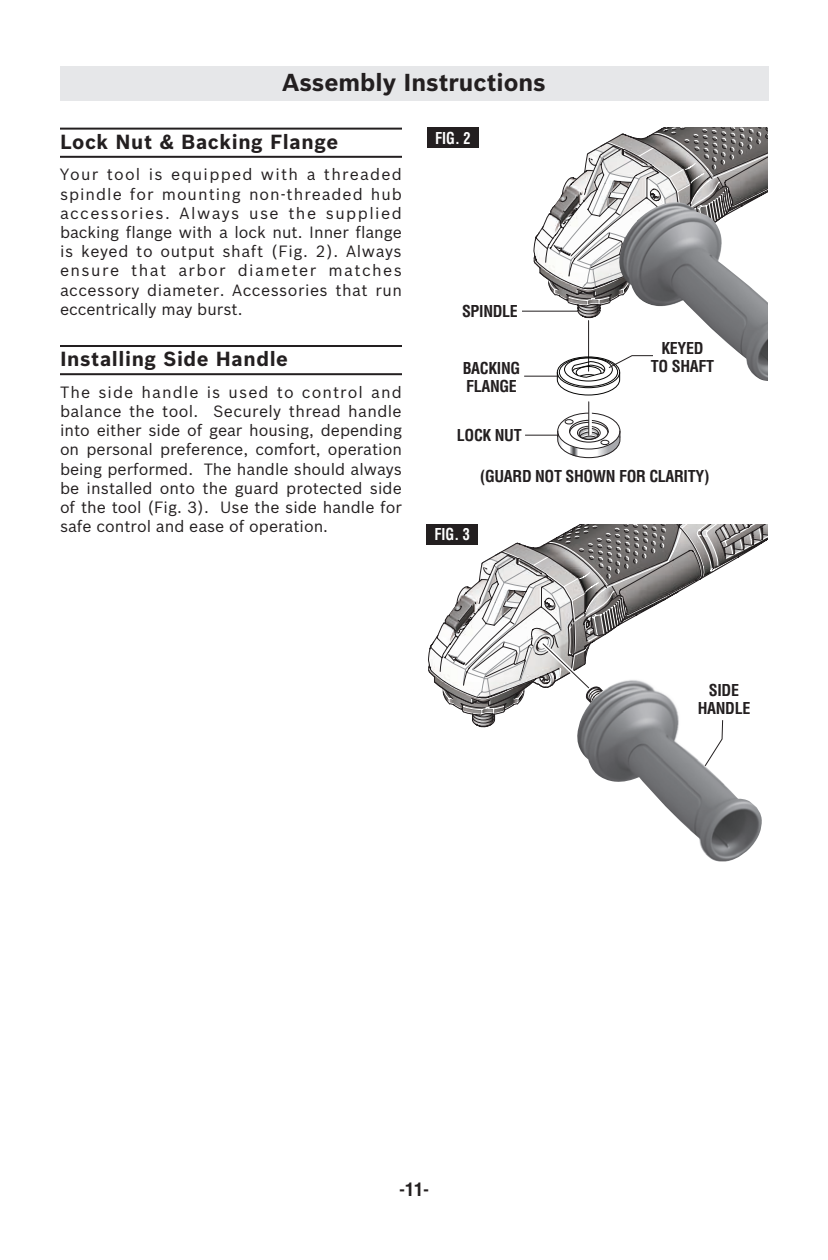
<style>
.page{position:relative;width:828px;height:1260px;background:#fff}
.page>*{position:absolute;margin:0;border:0;box-sizing:border-box;transform-origin:0 0}
.t1{font:700 24px "Bosch Sans";color:#231f20}
.t2{font:700 20px "Bosch Sans";letter-spacing:.03em;color:#231f20}
.t3{font:700 condensed 18px "Helvetica";color:#231f20}
.t4{font:16px/19.2px "Bosch Sans";color:#231f20;text-align:justify}
.t5{font:700 condensed 16px/18px "Helvetica";letter-spacing:-.02em;color:#231f20;text-align:center}
.t6{font:700 condensed 16px "Helvetica";color:#fff;scale:.9 1}
</style>
<div class="page">
<hr style="left:60px;top:128px;width:342px;height:2px;background:#231f20">
<hr style="left:60px;top:156px;width:342px;height:2px;background:#231f20">
<hr style="left:60px;top:345px;width:342px;height:2px;background:#231f20">
<hr style="left:60px;top:373px;width:342px;height:2px;background:#231f20">
<div style="left:60px;top:66px;width:708px;height:34px;background:#e6e7e9"></div>
<img style="left:591px;top:767px;width:171px;height:94px">
<div style="left:427px;top:524px;width:51px;height:21px;background:#231f20"></div>
<hr style="left:588px;top:321px;width:1px;height:50px;background:#231f20">
<svg style="left:557px;top:407px;width:64px;height:51px"></svg>
<hr style="left:588px;top:402px;width:1px;height:33px;background:#231f20">
<svg style="left:533px;top:128px;width:235px;height:190px"></svg>
<img style="left:619px;top:202px;width:149px;height:179px">
<div style="left:427px;top:128px;width:51px;height:20px;background:#231f20"></div>
<hr style="left:524px;top:376px;width:34px;height:1px;background:#231f20">
<hr style="left:525px;top:435px;width:34px;height:1px;background:#231f20">
<hr style="left:522px;top:311px;width:56px;height:1px;background:#231f20">
<svg style="left:556px;top:339px;width:98px;height:57px"></svg>
<svg style="left:428px;top:524px;width:340px;height:243px"></svg>
<h1 class="t1" style="left:282px;top:69px;width:265px">Assembly Instructions</h1>
<p class="t2" style="left:60px;top:130px;width:280px">Lock Nut &amp; Backing Flange</p>
<p class="t4" style="left:60px;top:165px;width:344px">Your tool is equipped with a threaded spindle for mounting non-threaded hub accessories. Always use the supplied backing flange with a lock nut. Inner flange is keyed to output shaft (Fig. 2). Always ensure that arbor diameter matches accessory diameter. Accessories that run eccentrically may burst.</p>
<p class="t2" style="left:60px;top:347px;width:230px">Installing Side Handle</p>
<p class="t4" style="left:60px;top:383px;width:343px">The side handle is used to control and balance the tool. Securely thread handle into either side of gear housing, depending on personal preference, comfort, operation being performed. The handle should always be installed onto the guard protected side of the tool (Fig. 3). Use the side handle for safe control and ease of operation.</p>
<p class="t6" style="left:435px;top:129px;width:41px">FIG. 2</p>
<p class="t5" style="left:462px;top:302px;width:57px">SPINDLE</p>
<p class="t5" style="left:463px;top:359px;width:59px;text-align:left">BACKING<br>FLANGE</p>
<p class="t5" style="left:457px;top:426px;width:66px">LOCK NUT</p>
<p class="t5" style="left:651px;top:340px;width:65px">KEYED<br>TO SHAFT</p>
<p class="t5" style="left:480px;top:467px;width:231px">(GUARD NOT SHOWN FOR CLARITY)</p>
<p class="t6" style="left:434px;top:525px;width:41px">FIG. 3</p>
<p class="t5" style="left:698px;top:681px;width:54px">SIDE<br>HANDLE</p>
<p class="t3" style="left:399px;top:1179px;width:31px">-11-</p>
</div>
